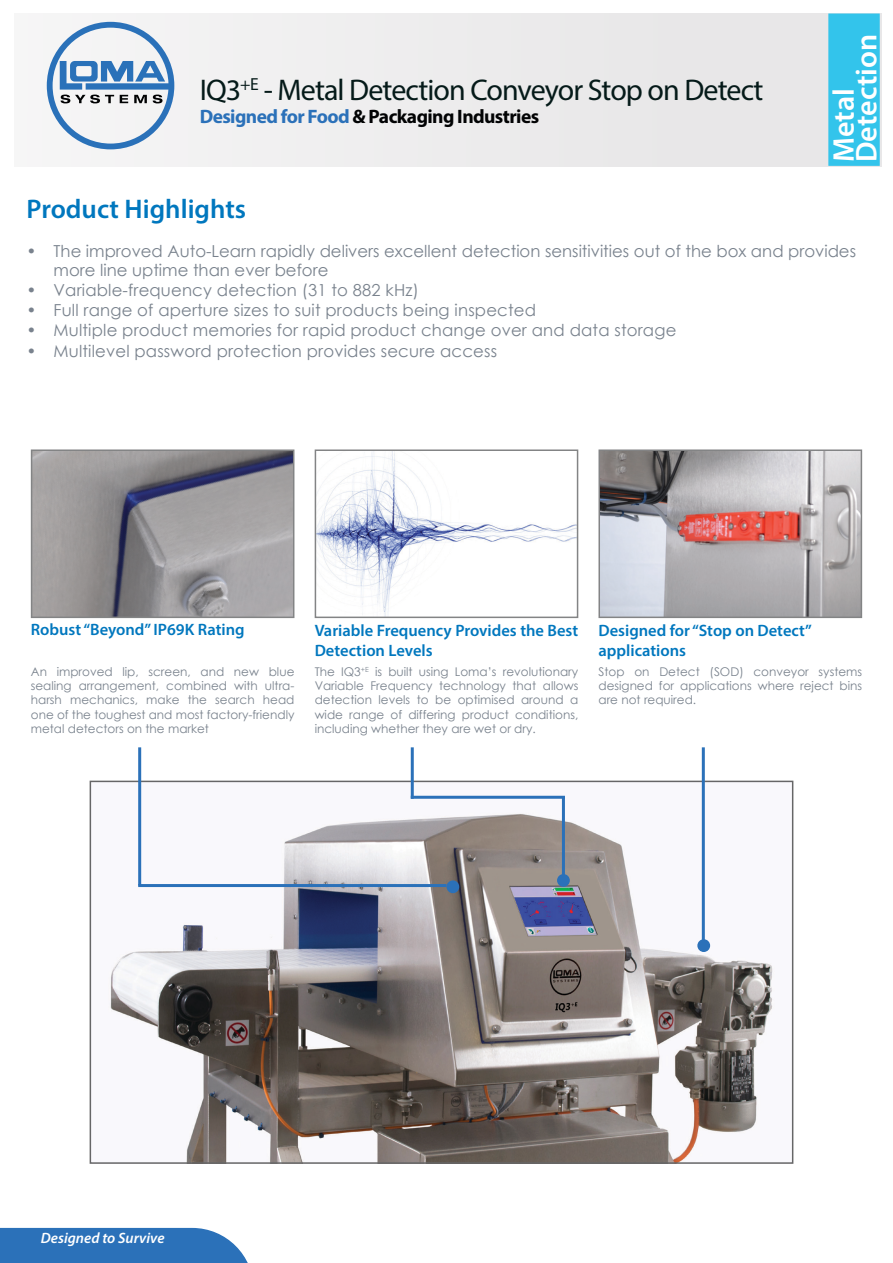
<style>
.page{position:relative;width:893px;height:1263px;background:#fff}
.page>*{position:absolute;margin:0;border:0;box-sizing:border-box;transform-origin:0 0}
.t1{font:30px "Myriad Pro";letter-spacing:-.03em;color:#051a19}
.t2{font:600 30px/22.5px "Myriad Pro";color:#fff}
.t3{font:600 27px "Myriad Pro";color:#0077be}
.t4{font:700 19.5px "Myriad Pro";letter-spacing:-.03em;color:#020304}
.t5{font:16.5px/19.8px "Century Gothic";letter-spacing:.01em;color:#79828d}
.t6{font:600 16.5px/19.8px "Myriad Pro";color:#0077be}
.t7{font:italic 600 15px "Myriad Pro";color:#fff}
.t8{font:12px/14.4px "Century Gothic";color:#79828d;text-align:justify}
.s1{color:#2b71b9}
</style>
<div class="page">
<div style="left:14px;top:14px;width:868px;height:153px;background:#e8e7e8"></div>
<div style="left:0;top:1228px;width:248px;height:35px;background:#2b71b9"></div>
<img style="left:601px;top:452px;width:258px;height:163px">
<div style="left:598px;top:449px;width:264px;height:169px;border:2px solid #838485"></div>
<div style="left:828px;top:14px;width:52px;height:152px;background:#33c4eb;border:2px solid #33c4eb"></div>
<svg style="left:47px;top:22px;width:127px;height:127px"></svg>
<img style="left:318px;top:452px;width:257px;height:163px">
<div style="left:315px;top:449px;width:263px;height:169px;border:2px solid #838485"></div>
<img style="left:34px;top:452px;width:257px;height:163px">
<div style="left:31px;top:449px;width:263px;height:169px;border:2px solid #838485"></div>
<img style="left:110px;top:784px;width:663px;height:377px">
<div style="left:90px;top:781px;width:703px;height:383px;border:2px solid #666667"></div>
<hr style="left:702px;top:747px;width:3px;height:198px;background:#2b71b9">
<div style="left:698px;top:940px;width:11px;height:11px;background:#2b71b9;border-radius:50%"></div>
<div style="left:697px;top:939px;width:13px;height:13px;border:2px solid #2b71b9;border-radius:50%"></div>
<hr style="left:138px;top:884px;width:308px;height:3px;background:#2b71b9">
<div style="left:447px;top:881px;width:11px;height:11px;background:#2b71b9;border-radius:50%"></div>
<div style="left:446px;top:880px;width:13px;height:13px;border:2px solid #2b71b9;border-radius:50%"></div>
<hr style="left:411px;top:796px;width:154px;height:3px;background:#2b71b9">
<div style="left:558px;top:875px;width:11px;height:11px;background:#2b71b9;border-radius:50%"></div>
<div style="left:557px;top:874px;width:13px;height:13px;border:2px solid #2b71b9;border-radius:50%"></div>
<hr style="left:562px;top:796px;width:3px;height:83px;background:#2b71b9">
<hr style="left:411px;top:747px;width:3px;height:52px;background:#2b71b9">
<hr style="left:138px;top:747px;width:3px;height:138px;background:#2b71b9">
<h1 class="t1" style="left:200px;top:72px;width:565px">IQ3<sup>+E</sup> - Metal Detection Conveyor Stop on Detect</h1>
<h3 class="t4" style="left:200px;top:104px;width:341px"><span class="s1">Designed for Food</span> &amp; Packaging Industries</h3>
<h2 class="t3" style="left:27px;top:192px;width:221px">Product Highlights</h2>
<h1 class="t2" style="left:832px;top:162px;width:130px;rotate:-90deg">Metal<br>Detection</h1>
<h3 class="t5" style="left:54px;top:240px;width:804px;text-indent:-27px">• The improved Auto-Learn rapidly delivers excellent detection sensitivities out of the box and provides more line uptime than ever before</h3>
<h3 class="t5" style="left:27px;top:280px;width:394px">• Variable-frequency detection (31 to 882 kHz)</h3>
<h3 class="t5" style="left:27px;top:300px;width:511px">• Full range of aperture sizes to suit products being inspected</h3>
<h3 class="t5" style="left:27px;top:320px;width:651px">• Multiple product memories for rapid product change over and data storage</h3>
<h3 class="t5" style="left:27px;top:341px;width:472px">• Multilevel password protection provides secure access</h3>
<h3 class="t6" style="left:31px;top:619px;width:215px">Robust “Beyond” IP69K Rating</h3>
<p class="t8" style="left:31px;top:664px;width:265px">An improved lip, screen, and new blue sealing arrangement, combined with ultra&shy;harsh mechanics, make the search head one of the toughest and most factory-friendly metal detectors on the market</p>
<h3 class="t6" style="left:315px;top:620px;width:265px">Variable Frequency Provides the Best<br>Detection Levels</h3>
<p class="t8" style="left:315px;top:664px;width:265px">The IQ3<sup>+E</sup> is built using Loma’s revolutionary Variable Frequency technology that allows detection levels to be optimised around a wide range of differing product conditions, including whether they are wet or dry.</p>
<h3 class="t6" style="left:598px;top:620px;width:215px">Designed for “Stop on Detect” applications</h3>
<p class="t8" style="left:598px;top:664px;width:265px">Stop on Detect (SOD) conveyor systems designed for applications where reject bins are not required.</p>
<p class="t7" style="left:41px;top:1228px;width:125px">Designed to Survive</p>
</div>
